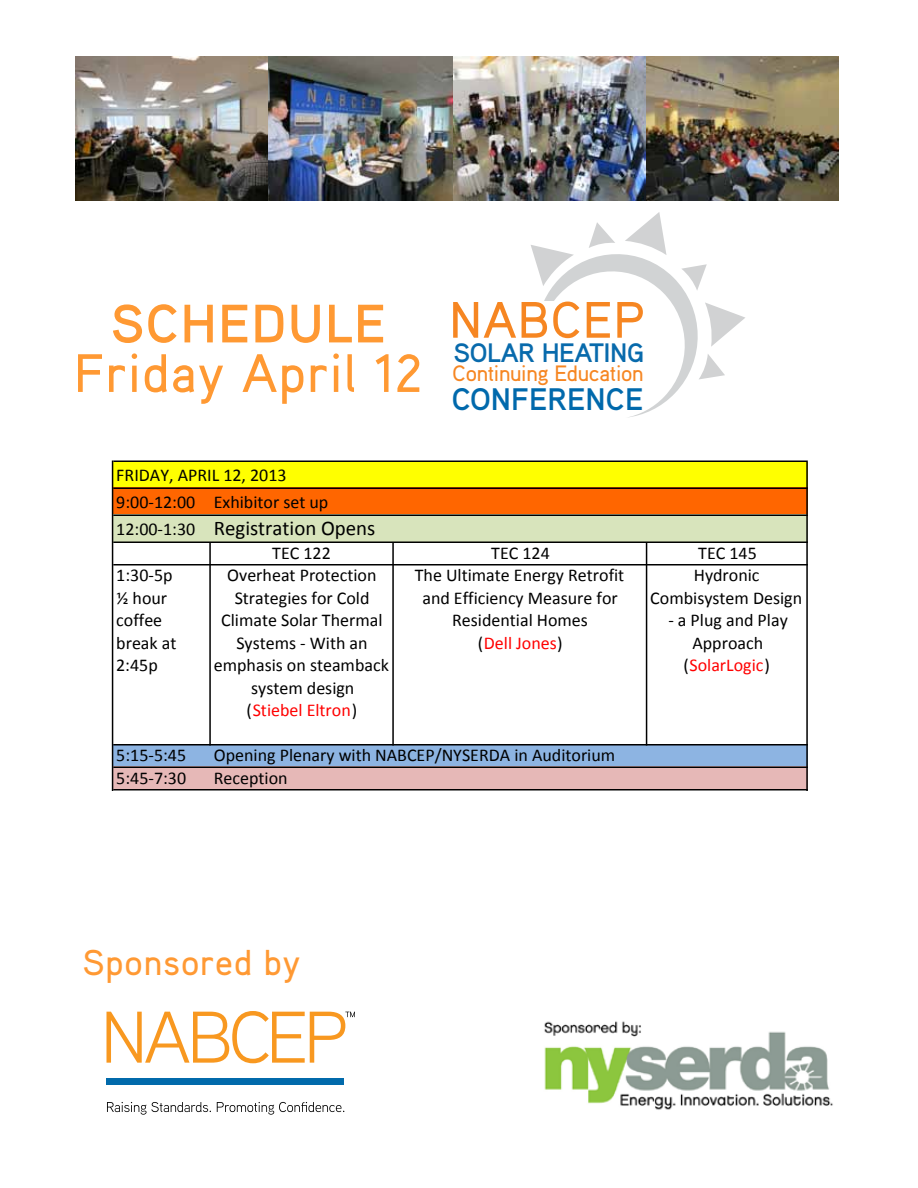
<style>
.page{position:relative;width:918px;height:1188px;background:#fff}
.page>*{position:absolute;margin:0;border:0;box-sizing:border-box;transform-origin:0 0}
.t1{font:500 54px "Aaux";letter-spacing:.025em;color:#f93}
.t2{font:700 54px "Aaux";letter-spacing:.025em;color:#f93}
.t3{font:500 51.15px "Aaux";letter-spacing:.02em;color:#f68622}
.t4{font:500 36px "Aaux";letter-spacing:.025em;color:#f93}
.t5{font:700 31.2px "Aaux";letter-spacing:.005em;color:#0069ac}
.t6{font:700 26.7px "Aaux";letter-spacing:-.02em;color:#086aac}
.t7{font:500 22.2px "Aaux";letter-spacing:-.015em;color:#f68622}
.t8{font:20.85px "Calibri";color:#000}
.t9{font:18px/22.5px "Calibri";color:#000;text-align:center}
.s1{font-size:18px}
.s2{color:#f00}
</style>
<div class="page">
<img style="left:267px;top:57px;width:571px;height:144px">
<img style="left:75px;top:57px;width:192px;height:144px">
<svg style="left:531px;top:212px;width:214px;height:206px"></svg>
<div style="left:107px;top:1079px;width:237px;height:6px;background:#016aab"></div>
<svg style="left:107px;top:1102px;width:104px;height:13px"></svg>
<svg style="left:217px;top:1102px;width:127px;height:13px"></svg>
<svg style="left:107px;top:1011px;width:248px;height:52px"></svg>
<img style="left:544px;top:1021px;width:289px;height:89px">
<div style="left:113px;top:462px;width:695px;height:27px;background:#ff0"></div>
<div style="left:113px;top:488px;width:695px;height:28px;background:#f60"></div>
<div style="left:113px;top:514px;width:695px;height:29px;background:#d8e4bc"></div>
<div style="left:113px;top:744px;width:695px;height:24px;background:#8db4e2"></div>
<div style="left:113px;top:766px;width:695px;height:24px;background:#e6b8b7"></div>
<hr style="left:112px;top:460px;width:1px;height:330px;background:#000">
<hr style="left:806px;top:462px;width:2px;height:328px;background:#000">
<hr style="left:209px;top:543px;width:2px;height:203px;background:#000">
<hr style="left:392px;top:543px;width:2px;height:203px;background:#000">
<hr style="left:646px;top:543px;width:1px;height:203px;background:#000">
<hr style="left:113px;top:460px;width:695px;height:2px;background:#000">
<hr style="left:113px;top:488px;width:695px;height:1px;background:#000">
<hr style="left:113px;top:514px;width:695px;height:2px;background:#000">
<hr style="left:113px;top:542px;width:695px;height:1px;background:#000">
<hr style="left:113px;top:564px;width:695px;height:2px;background:#000">
<hr style="left:113px;top:744px;width:695px;height:2px;background:#000">
<hr style="left:113px;top:766px;width:695px;height:2px;background:#000">
<hr style="left:113px;top:789px;width:695px;height:1px;background:#000">
<h1 class="t2" style="left:110px;top:289px;width:277px">SCHEDULE</h1>
<h1 class="t1" style="left:74px;top:339px;width:350px">Friday April 12</h1>
<h2 class="t3" style="left:449px;top:288px;width:197px">NABCEP</h2>
<h3 class="t6" style="left:454px;top:335px;width:192px">SOLAR HEATING</h3>
<p class="t7" style="left:453px;top:360px;width:192px">Continuing Education</p>
<h3 class="t5" style="left:452px;top:380px;width:193px">CONFERENCE</h3>
<p class="t9" style="left:116px;top:461px;width:214px;line-height:27px;text-align:left">FRIDAY, APRIL 12, 2013<br>9:00--‐12:00 Exhibitor set up</p>
<p class="t8" style="left:116px;top:515px;width:261px"><span class="s1">12:00--‐1:30</span> Registration Opens</p>
<p class="t9" style="left:272px;top:542px;width:60px">TEC 122</p>
<p class="t9" style="left:491px;top:542px;width:60px">TEC 124</p>
<p class="t9" style="left:698px;top:542px;width:60px">TEC 145</p>
<p class="t9" style="left:116px;top:564px;width:62px;text-align:left">1:30--‐5p ½ hour coffee break at<br>2:45p</p>
<p class="t9" style="left:214px;top:564px;width:177px">Overheat Protection<br>Strategies for Cold<br>Climate Solar Thermal<br>Systems --‐ With an emphasis on steamback system design<br>(<span class="s2">Stiebel Eltron</span>)</p>
<p class="t9" style="left:415px;top:564px;width:211px">The Ultimate Energy Retrofit and Efficiency Measure for<br>Residential Homes<br>(<span class="s2">Dell Jones</span>)</p>
<p class="t9" style="left:650px;top:564px;width:153px">Hydronic<br>Combisystem Design --‐ a Plug and Play<br>Approach (<span class="s2">SolarLogic</span>)</p>
<p class="t9" style="left:116px;top:744px;width:71px">5:15--‐5:45</p>
<p class="t9" style="left:214px;top:744px;width:403px">Opening Plenary with NABCEP/NYSERDA in Auditorium</p>
<p class="t9" style="left:116px;top:767px;width:71px">5:45--‐7:30</p>
<p class="t9" style="left:214px;top:767px;width:75px">Reception</p>
<h3 class="t4" style="left:82px;top:939px;width:219px">Sponsored by</h3>
</div>
